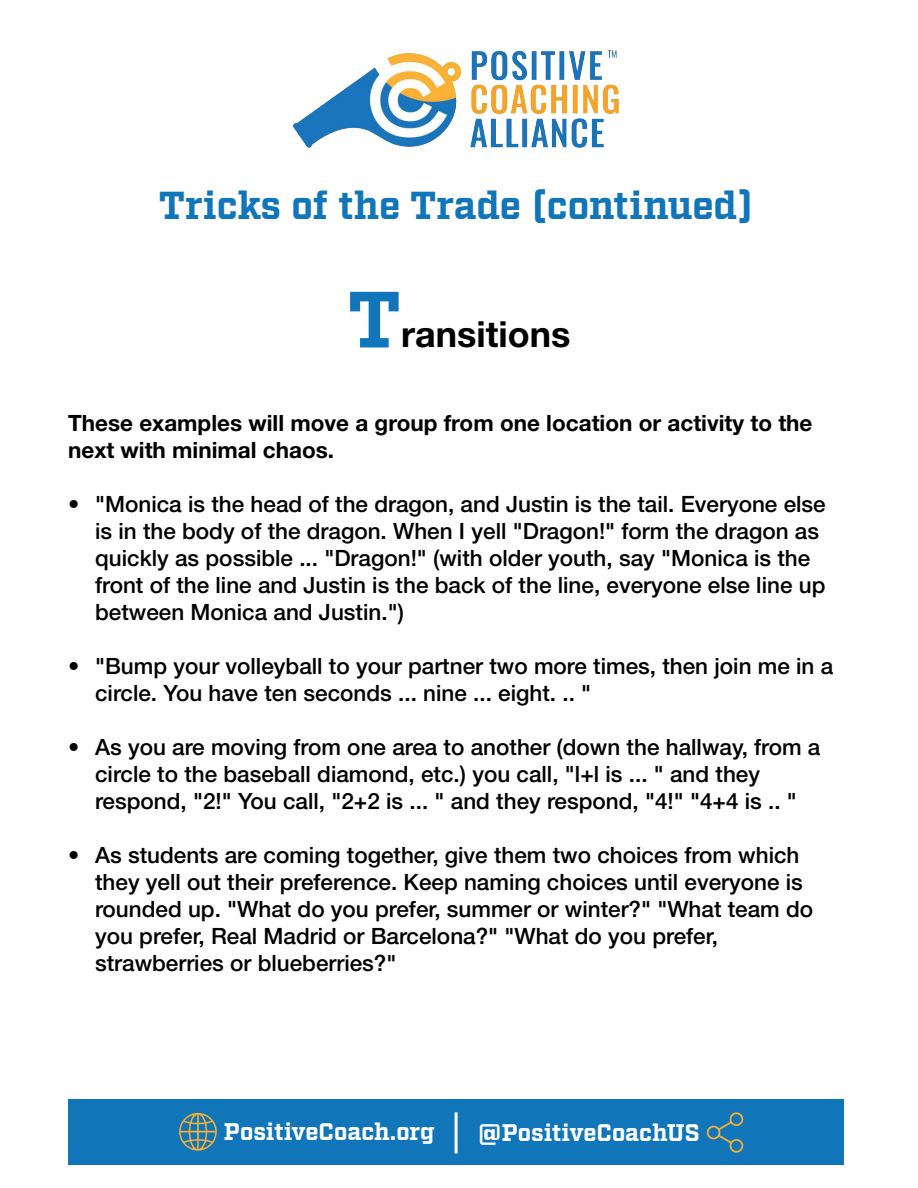
<style>
.page{position:relative;width:918px;height:1188px;background:#fff}
.page>*{position:absolute;margin:0;border:0;box-sizing:border-box;transform-origin:0 0}
.t1{font:700 39px "Factoria";letter-spacing:-.01em;color:#1175b9}
.t2{font:700 36px "Helvetica Neue LT Std";color:#000}
.t3{font:700 24px "Factoria";letter-spacing:-.005em;color:#fff}
.t4{font:500 22.5px/27px "Helvetica Neue LT Std";color:#000}
.t5{font:700 22.5px/27px "Helvetica Neue LT Std";color:#000}
.s1{font-family:"Factoria";font-size:79.5px;color:#1175b9}
</style>
<div class="page">
<div style="left:68px;top:1099px;width:776px;height:65px;background:#1175b9"></div>
<svg style="left:706px;top:1112px;width:38px;height:41px"></svg>
<svg style="left:179px;top:1113px;width:38px;height:38px"></svg>
<hr style="left:455px;top:1112px;width:3px;height:42px;background:#fff">
<img style="left:293px;top:51px;width:326px;height:96px">
<h1 class="t1" style="left:159px;top:189px;width:596px">Tricks of the Trade (continued)</h1>
<h2 class="t2" style="left:348px;top:321px;width:224px"><span class="s1">T</span>ransitions</h2>
<p class="t5" style="left:68px;top:411px;width:746px">These examples will move a group from one location or activity to the next with minimal chaos.</p>
<p class="t4" style="left:95px;top:492px;width:732px;text-indent:-27px">• "Monica is the head of the dragon, and Justin is the tail. Everyone else is in the body of the dragon. When I yell "Dragon!" form the dragon as quickly as possible ... "Dragon!" (with older youth, say "Monica is the front of the line and Justin is the back of the line, everyone else line up between Monica and Justin.")</p>
<p class="t4" style="left:95px;top:654px;width:740px;text-indent:-27px">• "Bump your volleyball to your partner two more times, then join me in a circle. You have ten seconds ... nine ... eight. .. "</p>
<p class="t4" style="left:95px;top:735px;width:727px;text-indent:-27px">• As you are moving from one area to another (down the hallway, from a circle to the baseball diamond, etc.) you call, "l+l is ... " and they respond, "2!" You call, "2+2 is ... " and they respond, "4!" "4+4 is .. "</p>
<p class="t4" style="left:95px;top:843px;width:720px;text-indent:-27px">• As students are coming together, give them two choices from which they yell out their preference. Keep naming choices until everyone is rounded up. "What do you prefer, summer or winter?" "What team do you prefer, Real Madrid or Barcelona?" "What do you prefer, strawberries or blueberries?"</p>
<p class="t3" style="left:224px;top:1122px;width:212px">PositiveCoach.org</p>
<p class="t3" style="left:478px;top:1123px;width:223px">@PositiveCoachUS</p>
</div>
